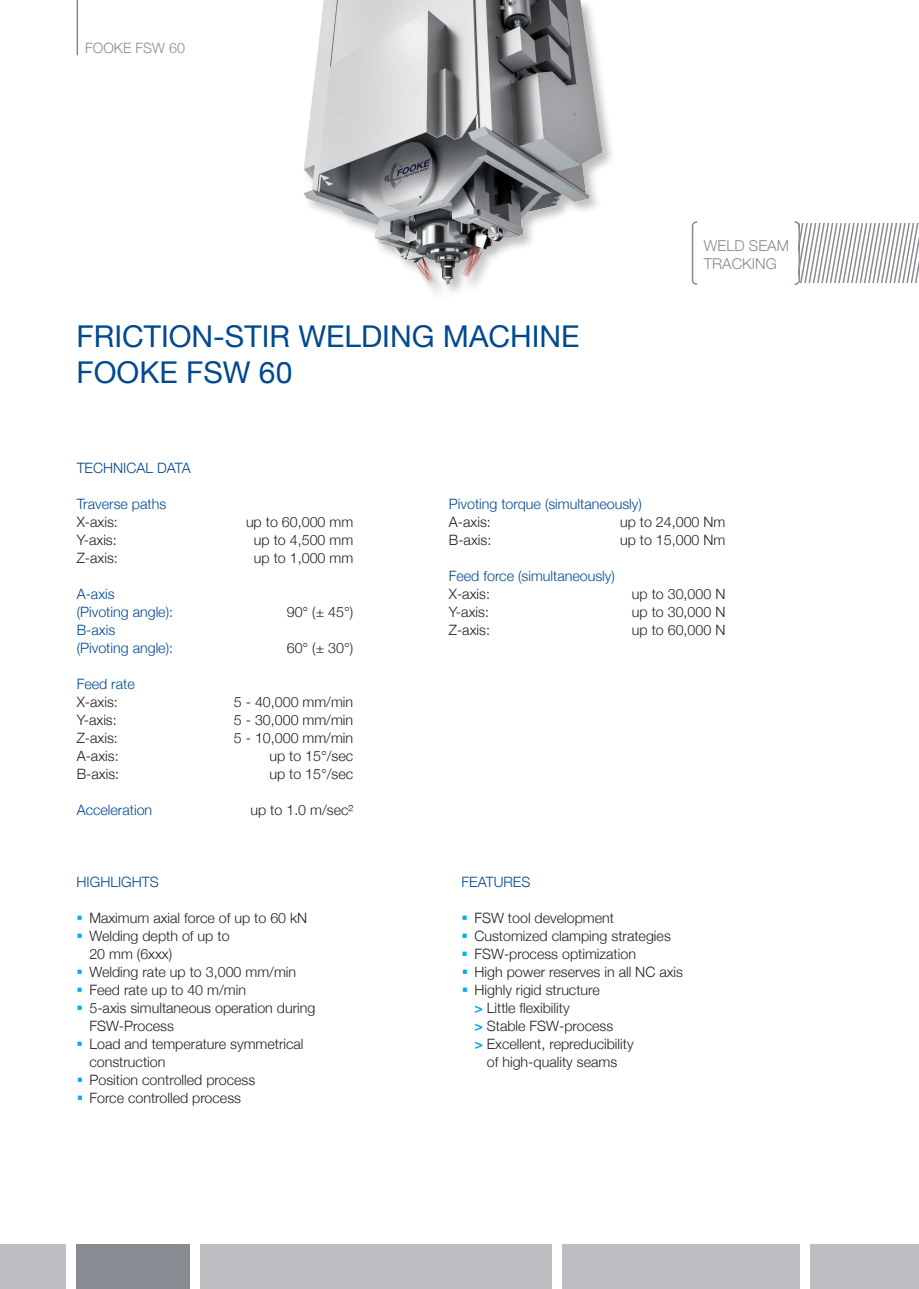
<style>
.page{position:relative;width:919px;height:1289px;background:#fff}
.page>*{position:absolute;margin:0;border:0;box-sizing:border-box;transform-origin:0 0}
.t1{font:30px/36px "Helvetica Neue";color:#014990}
.t2{font:300 15px/18px "Helvetica Neue";color:#878c92}
.t3{font:300 14.25px/18px "Helvetica Neue";color:#231f20}
.t4{font:300 14.25px/18px "Helvetica Neue";color:#014990}
.t5{font:300 14.25px "Helvetica Neue";color:#878c92}
.s1{color:#00aeef}
.s2{font-weight:700;color:#00aeef}
</style>
<div class="page">
<div style="left:810px;top:1244px;width:108px;height:44px;background:#bcbdc0"></div>
<div style="left:562px;top:1244px;width:237px;height:44px;background:#bcbdc0"></div>
<div style="left:201px;top:1244px;width:350px;height:44px;background:#bcbdc0"></div>
<div style="left:77px;top:1244px;width:113px;height:44px;background:#878c92"></div>
<div style="left:0;top:1244px;width:66px;height:44px;background:#bcbdc0"></div>
<hr style="left:77px;top:0;width:1px;height:55px;background:#878c92">
<svg style="left:691px;top:221px;width:7px;height:64px"></svg>
<svg style="left:794px;top:221px;width:125px;height:64px"></svg>
<img style="left:303px;top:0;width:309px;height:293px">
<p class="t5" style="left:85px;top:36px;width:101px">FOOKE FSW 60</p>
<h1 class="t1" style="left:77px;top:320px;width:504px">FRICTION-STIR WELDING MACHINE<br>FOOKE FSW 60</h1>
<p class="t2" style="left:703px;top:236px;width:87px">WELD SEAM<br>TRACKING</p>
<p class="t4" style="left:77px;top:457px;width:115px">TECHNICAL DATA</p>
<p class="t4" style="left:77px;top:493px;width:91px">Traverse paths</p>
<p class="t3" style="left:77px;top:511px;width:43px">X-axis:</p>
<p class="t3" style="left:246px;top:511px;width:109px">up to 60,000 mm</p>
<p class="t3" style="left:77px;top:529px;width:42px">Y-axis:</p>
<p class="t3" style="left:254px;top:529px;width:101px">up to 4,500 mm</p>
<p class="t3" style="left:77px;top:547px;width:43px">Z-axis:</p>
<p class="t3" style="left:254px;top:547px;width:101px">up to 1,000 mm</p>
<p class="t4" style="left:77px;top:583px;width:98px">A-axis<br>(Pivoting angle):</p>
<p class="t3" style="left:287px;top:601px;width:68px">90° (± 45°)</p>
<p class="t4" style="left:77px;top:619px;width:98px">B-axis<br>(Pivoting angle):</p>
<p class="t3" style="left:287px;top:637px;width:68px">60° (± 30°)</p>
<p class="t4" style="left:77px;top:673px;width:60px">Feed rate</p>
<p class="t3" style="left:77px;top:691px;width:43px">X-axis:</p>
<p class="t3" style="left:234px;top:691px;width:121px">5 - 40,000 mm/min</p>
<p class="t3" style="left:77px;top:709px;width:42px">Y-axis:</p>
<p class="t3" style="left:234px;top:709px;width:121px">5 - 30,000 mm/min</p>
<p class="t3" style="left:77px;top:727px;width:43px">Z-axis:</p>
<p class="t3" style="left:234px;top:727px;width:121px">5 - 10,000 mm/min</p>
<p class="t3" style="left:77px;top:745px;width:43px">A-axis:</p>
<p class="t3" style="left:269px;top:745px;width:85px">up to 15°/sec</p>
<p class="t3" style="left:77px;top:763px;width:44px">B-axis:</p>
<p class="t3" style="left:269px;top:763px;width:85px">up to 15°/sec</p>
<p class="t4" style="left:77px;top:799px;width:77px">Acceleration</p>
<p class="t3" style="left:250px;top:799px;width:104px">up to 1.0 m/sec²</p>
<p class="t4" style="left:77px;top:871px;width:84px">HIGHLIGHTS</p>
<p class="t3" style="left:77px;top:907px;width:232px"><span class="s1">▪</span> Maximum axial force of up to 60 kN</p>
<p class="t3" style="left:89px;top:925px;width:142px;text-indent:-13px"><span class="s1">▪</span> Welding depth of up to<br>20 mm (6xxx)</p>
<p class="t3" style="left:77px;top:961px;width:221px"><span class="s1">▪</span> Welding rate up to 3,000 mm/min</p>
<p class="t3" style="left:77px;top:979px;width:171px"><span class="s1">▪</span> Feed rate up to 40 m/min</p>
<p class="t3" style="left:89px;top:997px;width:227px;text-indent:-13px"><span class="s1">▪</span> 5-axis simultaneous operation during<br>FSW-Process</p>
<p class="t3" style="left:89px;top:1033px;width:216px;text-indent:-13px"><span class="s1">▪</span> Load and temperature symmetrical construction</p>
<p class="t3" style="left:77px;top:1069px;width:180px"><span class="s1">▪</span> Position controlled process</p>
<p class="t3" style="left:77px;top:1087px;width:166px"><span class="s1">▪</span> Force controlled process</p>
<p class="t4" style="left:449px;top:493px;width:194px">Pivoting torque (simultaneously)</p>
<p class="t3" style="left:449px;top:511px;width:43px">A-axis:</p>
<p class="t3" style="left:620px;top:511px;width:107px">up to 24,000 Nm</p>
<p class="t3" style="left:449px;top:529px;width:44px">B-axis:</p>
<p class="t3" style="left:620px;top:529px;width:107px">up to 15,000 Nm</p>
<p class="t4" style="left:449px;top:565px;width:168px">Feed force (simultaneously)</p>
<p class="t3" style="left:449px;top:583px;width:43px">X-axis:</p>
<p class="t3" style="left:631px;top:583px;width:95px">up to 30,000 N</p>
<p class="t3" style="left:449px;top:601px;width:42px">Y-axis:</p>
<p class="t3" style="left:631px;top:601px;width:95px">up to 30,000 N</p>
<p class="t3" style="left:449px;top:619px;width:43px">Z-axis:</p>
<p class="t3" style="left:631px;top:619px;width:95px">up to 60,000 N</p>
<p class="t4" style="left:461px;top:871px;width:70px">FEATURES</p>
<p class="t3" style="left:461px;top:907px;width:154px"><span class="s1">▪</span> FSW tool development</p>
<p class="t3" style="left:461px;top:925px;width:211px"><span class="s1">▪</span> Customized clamping strategies</p>
<p class="t3" style="left:461px;top:943px;width:176px"><span class="s1">▪</span> FSW-process optimization</p>
<p class="t3" style="left:461px;top:961px;width:223px"><span class="s1">▪</span> High power reserves in all NC axis</p>
<p class="t3" style="left:461px;top:979px;width:140px"><span class="s1">▪</span> Highly rigid structure</p>
<p class="t3" style="left:474px;top:997px;width:97px"><span class="s2">&gt;</span> Little flexibility</p>
<p class="t3" style="left:474px;top:1015px;width:140px"><span class="s2">&gt;</span> Stable FSW-process</p>
<p class="t3" style="left:474px;top:1033px;width:161px"><span class="s2">&gt;</span> Excellent, repreducibility</p>
<p class="t3" style="left:487px;top:1051px;width:132px">of high-quality seams</p>
</div>
